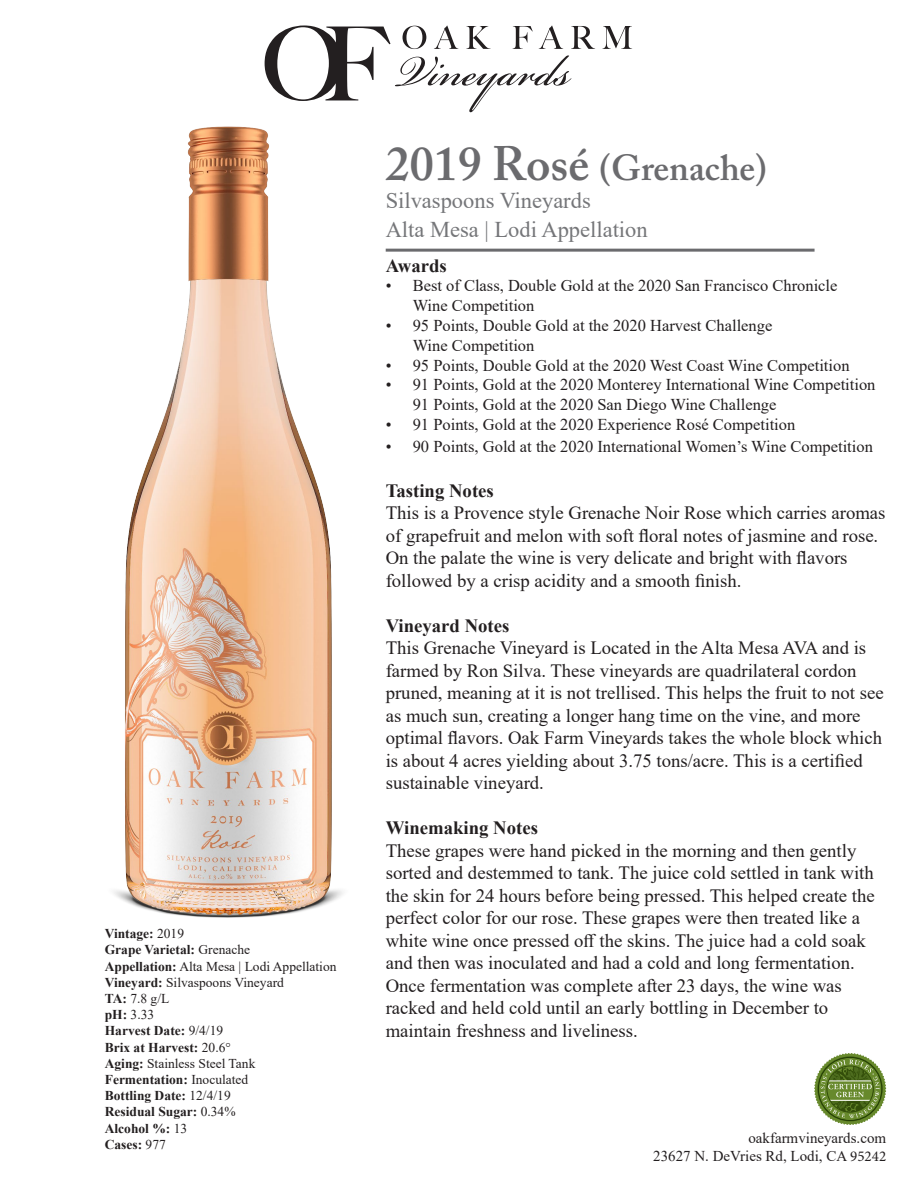
<style>
.page{position:relative;width:918px;height:1188px;background:#fff}
.page>*{position:absolute;margin:0;border:0;box-sizing:border-box;transform-origin:0 0}
.t1{font:600 36px "Adobe Caslon Pro";color:#6b6b6e}
.t2{font:22.5px/28.5px "Times New Roman";color:#757679}
.t3{font:18.75px/22.5px "Times New Roman";color:#231f20}
.t4{font:700 18.75px "Times New Roman";color:#231f20}
.t5{font:16.5px/19.8px "Times New Roman";color:#231f20}
.t6{font:15px "Times New Roman";color:#231f20}
.t7{font:700 13.5px/16.2px "Times New Roman";color:#231f20}
.t8{font:13.5px "Times New Roman";color:#231f20}
.s1{font-weight:400}
.s2{font-weight:700}
.s3{font-size:48px}
.s4{font-family:"Minion Pro"}
</style>
<div class="page">
<svg style="left:602px;top:26px;width:30px;height:23px"></svg>
<svg style="left:265px;top:26px;width:330px;height:86px"></svg>
<hr style="left:386px;top:249px;width:429px;height:3px;background:#6b6b6e">
<svg style="left:814px;top:1053px;width:72px;height:72px"></svg>
<div style="left:827px;top:1066px;width:47px;height:46px;border:1px solid #334e0a;border-radius:50%"></div>
<img style="left:114px;top:126px;width:229px;height:792px">
<p class="t7" style="left:105px;top:925px;width:147px">Vintage: <span class="s1">2019<br></span>Grape Varietal: <span class="s1">Grenache</span></p>
<p class="t8" style="left:105px;top:957px;width:233px"><span class="s2">Appellation:</span> Alta Mesa | Lodi Appellation</p>
<p class="t8" style="left:105px;top:973px;width:181px"><span class="s2">Vineyard:</span> Silvaspoons Vineyard</p>
<p class="t8" style="left:105px;top:989px;width:66px"><span class="s2">TA:</span> 7.8 g/L</p>
<p class="t8" style="left:105px;top:1005px;width:51px"><span class="s2">pH:</span> 3.33</p>
<p class="t7" style="left:105px;top:1022px;width:120px">Harvest Date: <span class="s1">9/4/19</span></p>
<p class="t7" style="left:105px;top:1039px;width:128px">Brix at Harvest: <span class="s1">20.6°</span></p>
<p class="t8" style="left:105px;top:1054px;width:152px"><span class="s2">Aging:</span> Stainless Steel Tank</p>
<p class="t7" style="left:105px;top:1071px;width:145px">Fermentation: <span class="s1">Inoculated</span></p>
<p class="t7" style="left:105px;top:1087px;width:132px">Bottling Date: <span class="s1">12/4/19<br></span>Residual Sugar: <span class="s1">0.34%</span></p>
<p class="t7" style="left:105px;top:1120px;width:84px">Alcohol %: <span class="s1">13</span></p>
<p class="t7" style="left:105px;top:1136px;width:63px">Cases: <span class="s1">977</span></p>
<p class="t1" style="left:386px;top:147px;width:383px"><span class="s3">2019 Rosé</span> (Grenache)</p>
<p class="t2" style="left:386px;top:186px;width:263px">Silvaspoons Vineyards<br>Alta Mesa | Lodi Appellation</p>
<p class="t4" style="left:386px;top:252px;width:63px">Awards</p>
<p class="t5" style="left:413px;top:275px;width:426px;text-indent:-27px">• Best of Class, Double Gold at the 2020 San Francisco Chronicle<br>Wine Competition</p>
<p class="t5" style="left:413px;top:315px;width:361px;text-indent:-27px">• 95 Points, Double Gold at the 2020 Harvest Challenge<br>Wine Competition</p>
<p class="t5" style="left:386px;top:355px;width:465px">• 95 Points, Double Gold at the 2020 West Coast Wine Competition</p>
<p class="t5" style="left:413px;top:374px;width:464px;text-indent:-27px">• 91 Points, Gold at the 2020 Monterey International Wine Competition<br>91 Points, Gold at the 2020 San Diego Wine Challenge</p>
<p class="t5" style="left:386px;top:414px;width:411px">• 91 Points, Gold at the 2020 Experience Rosé Competition</p>
<p class="t5" style="left:386px;top:436px;width:489px">• 90 Points, Gold at the 2020 International Women’s Wine Competition</p>
<p class="t4" style="left:386px;top:477px;width:110px">Tasting Notes</p>
<p class="t3" style="left:386px;top:501px;width:501px">This is a Provence style Grenache Noir Rose which carries aromas of grapefruit and melon with soft floral notes of jasmine and rose.<br>On the palate the wine is very delicate and bright with flavors followed by a crisp acidity and a smooth finish.</p>
<p class="t4" style="left:386px;top:612px;width:125px">Vineyard Notes</p>
<p class="t3" style="left:386px;top:636px;width:500px">This Grenache Vineyard is Located in the Alta Mesa AVA and is farmed by Ron Silva. These vineyards are quadrilateral cordon pruned, meaning at it is not trellised. This helps the fruit to not see as much sun, creating a longer hang time on the vine, and more optimal flavors. Oak Farm Vineyards takes the whole block which is about 4 acres yielding about 3.75 tons/acre. This is a certified sustainable vineyard.</p>
<p class="t4" style="left:386px;top:814px;width:154px">Winemaking Notes</p>
<p class="t3" style="left:386px;top:838px;width:491px">These grapes were hand picked in the morning and then gently sorted and destemmed to tank. The juice cold settled in tank with the skin for 24 hours before being pressed. This helped create the perfect color for our rose. These grapes were then treated like a white wine once pressed off the skins. The juice had a cold soak and then was inoculated and had a cold and long fermentation.<br>Once fermentation was complete after 23 days, the wine was racked and held cold until an early bottling in December to maintain freshness and liveliness.</p>
<p class="t6" style="left:748px;top:1127px;width:139px">oakfarmvineyards.com</p>
<p class="t6" style="left:653px;top:1145px;width:235px">23627 N. DeVries Rd, Lodi, CA <span class="s4">95242</span></p>
</div>
